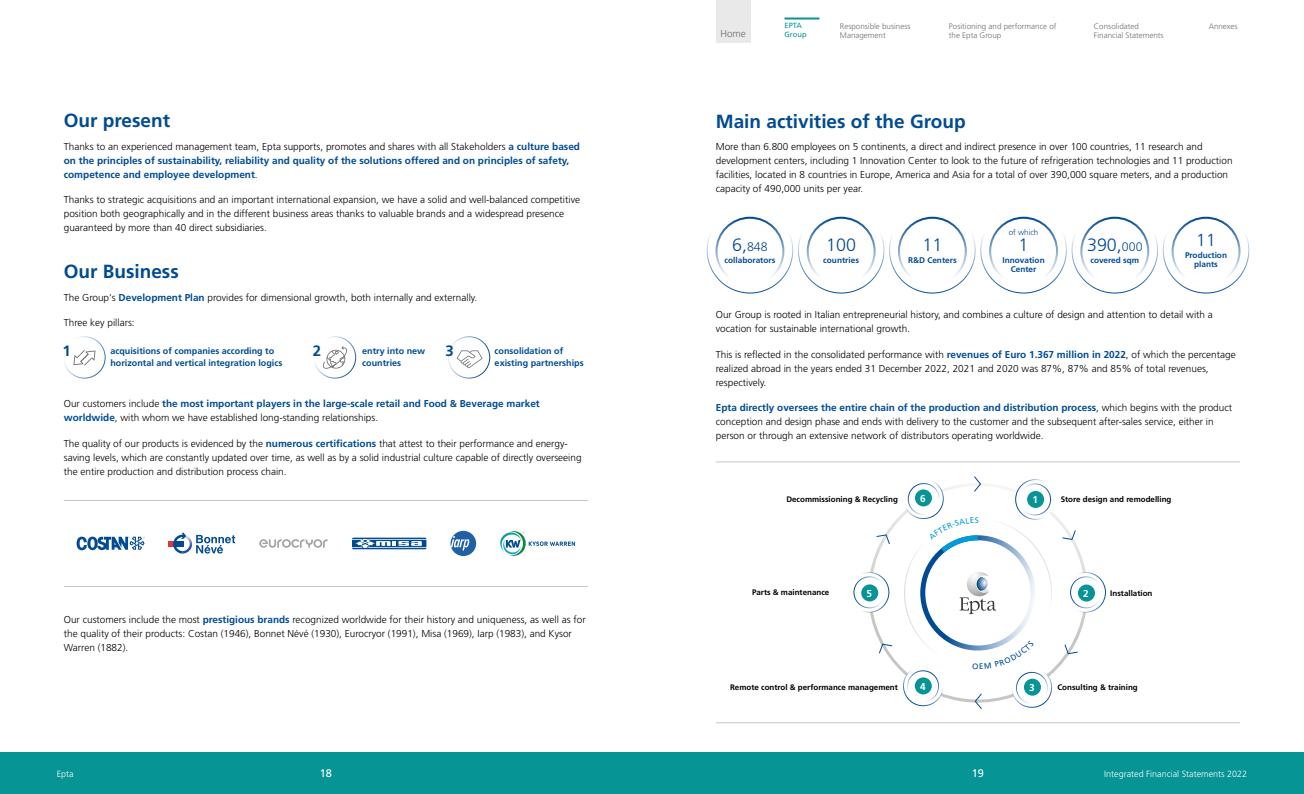
<style>
.page{position:relative;width:1304px;height:794px;background:#fff}
.page>*{position:absolute;margin:0;border:0;box-sizing:border-box;transform-origin:0 0}
.t1{font:700 19px "Frutiger LT Std";color:#004b93}
.t2{font:300 17.9px "Frutiger LT Std";color:#004b93}
.t3{font:300 17.5px "Frutiger LT Std";color:#004b93}
.t4{font:700 15px "Frutiger LT Std";color:#004b93}
.t5{font:300 12.4px "Frutiger LT Std";color:#004b93}
.t6{font:11px "Frutiger";color:#fff}
.t7{font:300 10px/14px "Frutiger LT Std";color:#000}
.t8{font:700 10px/14px "Frutiger LT Std";color:#004b93}
.t9{font:700 10px "Frutiger LT Std";color:#fff}
.t10{font:300 10px "Frutiger";color:#706f6f}
.t11{font:700 9px/12px "Frutiger LT Std";color:#004b93}
.t12{font:300 9px "Frutiger LT Std";color:#fff}
.t13{font:700 8.3px/9.5px "Frutiger LT Std";color:#004b93;text-align:center}
.t14{font:700 8px "Frutiger LT Std";color:#000}
.t15{font:300 8px/9.6px "Frutiger";color:#706f6f}
.t16{font:300 7.9px "Frutiger LT Std";color:#004b93}
.t17{font:7.5px/9px "Frutiger LT Std";color:#069494}
.s1{font-weight:300;color:#000}
.s2{font-weight:700;color:#004b93}
.s3{font-size:17.9px}
.s4{font-size:12.4px}
</style>
<div class="page">
<div style="left:0;top:752px;width:1304px;height:42px;background:#069494"></div>
<div style="left:715px;top:217px;width:69px;height:69px;border:2px solid #004b93;border-radius:50%"></div>
<div style="left:807px;top:217px;width:69px;height:69px;border:2px solid #004b93;border-radius:50%"></div>
<div style="left:898px;top:217px;width:69px;height:69px;border:2px solid #004b93;border-radius:50%"></div>
<div style="left:1172px;top:217px;width:68px;height:69px;border:2px solid #004b93;border-radius:50%"></div>
<div style="left:1080px;top:217px;width:69px;height:69px;border:2px solid #004b93;border-radius:50%"></div>
<div style="left:989px;top:217px;width:69px;height:69px;border:2px solid #004b93;border-radius:50%"></div>
<svg style="left:450px;top:531px;width:26px;height:25px"></svg>
<svg style="left:259px;top:539px;width:69px;height:9px"></svg>
<svg style="left:352px;top:537px;width:74px;height:12px"></svg>
<svg style="left:77px;top:536px;width:68px;height:15px"></svg>
<svg style="left:500px;top:531px;width:75px;height:25px"></svg>
<svg style="left:196px;top:535px;width:39px;height:18px"></svg>
<img style="left:186px;top:535px;width:6px;height:18px">
<svg style="left:169px;top:532px;width:17px;height:21px"></svg>
<hr style="left:64px;top:500px;width:524px;height:1px;background:#c6c6c6">
<hr style="left:64px;top:586px;width:524px;height:1px;background:#c6c6c6">
<svg style="left:863px;top:479px;width:223px;height:224px"></svg>
<div style="left:1016px;top:479px;width:39px;height:40px;background:#fff;border-radius:50%"></div>
<svg style="left:1064px;top:570px;width:42px;height:44px"></svg>
<svg style="left:849px;top:572px;width:40px;height:40px"></svg>
<div style="left:1027px;top:491px;width:17px;height:17px;background:#069494;border-radius:50%"></div>
<div style="left:861px;top:584px;width:17px;height:17px;background:#069494;border-radius:50%"></div>
<svg style="left:1061px;top:529px;width:16px;height:11px"></svg>
<svg style="left:875px;top:534px;width:16px;height:11px"></svg>
<svg style="left:878px;top:643px;width:15px;height:11px"></svg>
<svg style="left:1064px;top:643px;width:15px;height:12px"></svg>
<div style="left:920px;top:535px;width:115px;height:115px;border:5px solid #004b93;border-radius:50%"></div>
<svg style="left:960px;top:572px;width:36px;height:42px"></svg>
<hr style="left:716px;top:461px;width:524px;height:1px;background:#c6c6c6">
<hr style="left:716px;top:722px;width:524px;height:1px;background:#c6c6c6">
<div style="left:1016px;top:479px;width:39px;height:40px;border:1px solid #004b93;border-radius:50%"></div>
<div style="left:1019px;top:483px;width:32px;height:32px;border:1px solid #004b93;border-radius:50%"></div>
<div style="left:1066px;top:572px;width:40px;height:40px;border:1px solid #004b93;border-radius:50%"></div>
<div style="left:1070px;top:576px;width:32px;height:32px;border:1px solid #004b93;border-radius:50%"></div>
<svg style="left:900px;top:663px;width:46px;height:44px"></svg>
<div style="left:849px;top:572px;width:40px;height:40px;border:1px solid #004b93;border-radius:50%"></div>
<div style="left:853px;top:576px;width:32px;height:32px;border:1px solid #004b93;border-radius:50%"></div>
<div style="left:1078px;top:584px;width:17px;height:17px;background:#069494;border-radius:50%"></div>
<div style="left:63px;top:336px;width:43px;height:42px;border:1px solid #004b93;border-radius:50%"></div>
<div style="left:314px;top:336px;width:42px;height:42px;border:1px solid #004b93;border-radius:50%"></div>
<div style="left:448px;top:336px;width:42px;height:42px;border:1px solid #004b93;border-radius:50%"></div>
<svg style="left:73px;top:350px;width:23px;height:15px"></svg>
<svg style="left:457px;top:350px;width:26px;height:18px"></svg>
<svg style="left:323px;top:346px;width:24px;height:23px"></svg>
<hr style="left:784px;top:18px;width:35px;height:2px;background:#069494">
<div style="left:716px;top:0;width:35px;height:43px;background:#e9e9e9"></div>
<svg style="left:901px;top:476px;width:82px;height:81px"></svg>
<svg style="left:972px;top:640px;width:82px;height:69px"></svg>
<h1 class="t1" style="left:64px;top:110px;width:108px">Our present</h1>
<p class="t8" style="left:64px;top:139px;width:518px"><span class="s1">Thanks to an experienced management team, Epta supports, promotes and shares with all Stakeholders</span> a culture based on the principles of sustainability, reliability and quality of the solutions offered and on principles of safety, competence and employee development<span class="s1">.</span></p>
<p class="t7" style="left:64px;top:193px;width:518px">Thanks to strategic acquisitions and an important international expansion, we have a solid and well-balanced competitive position both geographically and in the different business areas thanks to valuable brands and a widespread presence guaranteed by more than 40 direct subsidiaries.</p>
<h1 class="t1" style="left:64px;top:260px;width:117px">Our Business</h1>
<p class="t7" style="left:64px;top:290px;width:415px">The Group's <span class="s2">Development Plan</span> provides for dimensional growth, both internally and externally.</p>
<p class="t7" style="left:64px;top:315px;width:72px">Three key pillars:</p>
<h3 class="t4" style="left:313px;top:342px;width:10px">2</h3>
<h3 class="t4" style="left:446px;top:342px;width:10px">3</h3>
<h3 class="t4" style="left:62px;top:342px;width:10px">1</h3>
<p class="t11" style="left:362px;top:345px;width:65px">entry into new countries</p>
<p class="t11" style="left:495px;top:345px;width:91px">consolidation of existing partnerships</p>
<p class="t11" style="left:110px;top:345px;width:174px">acquisitions of companies according to horizontal and vertical integration logics</p>
<p class="t8" style="left:64px;top:397px;width:478px"><span class="s1">Our customers include</span> the most important players in the large-scale retail and Food &amp; Beverage market worldwide<span class="s1">, with whom we have established long-standing relationships.</span></p>
<p class="t7" style="left:64px;top:436px;width:519px">The quality of our products is evidenced by the <span class="s2">numerous certifications</span> that attest to their performance and energy&shy;saving levels, which are constantly updated over time, as well as by a solid industrial culture capable of directly overseeing the entire production and distribution process chain.</p>
<p class="t7" style="left:64px;top:613px;width:523px">Our customers include the most <span class="s2">prestigious brands</span> recognized worldwide for their history and uniqueness, as well as for the quality of their products: Costan (1946), Bonnet Névé (1930), Eurocryor (1991), Misa (1969), Iarp (1983), and Kysor<br>Warren (1882).</p>
<p class="t10" style="left:720px;top:28px;width:27px">Home</p>
<p class="t17" style="left:784px;top:21px;width:24px">EPTA<br>Group</p>
<p class="t15" style="left:840px;top:21px;width:72px">Responsible business<br>Management</p>
<p class="t15" style="left:949px;top:21px;width:109px">Positioning and performance of the Epta Group</p>
<p class="t15" style="left:1094px;top:21px;width:71px">Consolidated<br>Financial Statements</p>
<p class="t15" style="left:1209px;top:21px;width:30px">Annexes</p>
<h1 class="t1" style="left:716px;top:110px;width:251px">Main activities of the Group</h1>
<p class="t7" style="left:716px;top:140px;width:518px">More than 6.800 employees on 5 continents, a direct and indirect presence in over 100 countries, 11 research and development centers, including 1 Innovation Center to look to the future of refrigeration technologies and 11 production facilities, located in 8 countries in Europe, America and Asia for a total of over 390,000 square meters, and a production capacity of 490,000 units per year.</p>
<p class="t5" style="left:732px;top:239px;width:37px"><span class="s3">6,</span>848</p>
<p class="t13" style="left:724px;top:255px;width:52px">collaborators</p>
<h2 class="t2" style="left:826px;top:234px;width:31px">100</h2>
<p class="t13" style="left:823px;top:255px;width:37px">countries</p>
<h2 class="t2" style="left:922px;top:234px;width:21px">11</h2>
<p class="t13" style="left:908px;top:255px;width:50px">R&amp;D Centers</p>
<p class="t16" style="left:1009px;top:228px;width:31px">of which</p>
<h2 class="t2" style="left:1019px;top:234px;width:11px">1</h2>
<p class="t13" style="left:1002px;top:255px;width:44px">Innovation<br>Center</p>
<h2 class="t2" style="left:1087px;top:234px;width:57px">390,<span class="s4">000</span></h2>
<p class="t13" style="left:1090px;top:255px;width:50px">covered sqm</p>
<h3 class="t3" style="left:1196px;top:230px;width:21px">11</h3>
<p class="t13" style="left:1185px;top:250px;width:44px">Production plants</p>
<p class="t7" style="left:716px;top:308px;width:499px">Our Group is rooted in Italian entrepreneurial history, and combines a culture of design and attention to detail with a vocation for sustainable international growth.</p>
<p class="t7" style="left:716px;top:347px;width:521px">This is reflected in the consolidated performance with <span class="s2">revenues of Euro 1.367 million in 2022</span>, of which the percentage realized abroad in the years ended 31 December 2022, 2021 and 2020 was 87%, 87% and 85% of total revenues, respectively.</p>
<p class="t7" style="left:716px;top:401px;width:518px"><span class="s2">Epta directly oversees the entire chain of the production and distribution process</span>, which begins with the product conception and design phase and ends with delivery to the customer and the subsequent after-sales service, either in person or through an extensive network of distributors operating worldwide.</p>
<p class="t9" style="left:920px;top:492px;width:7px">6</p>
<p class="t9" style="left:1032px;top:494px;width:7px">1</p>
<p class="t14" style="left:786px;top:494px;width:113px">Decommissioning &amp; Recycling</p>
<p class="t14" style="left:1061px;top:494px;width:112px">Store design and remodelling</p>
<p class="t14" style="left:752px;top:588px;width:79px">Parts &amp; maintenance</p>
<p class="t14" style="left:1110px;top:588px;width:44px">Installation</p>
<p class="t9" style="left:866px;top:587px;width:7px">5</p>
<p class="t9" style="left:1083px;top:587px;width:7px">2</p>
<p class="t9" style="left:920px;top:680px;width:7px">4</p>
<p class="t9" style="left:1029px;top:681px;width:7px">3</p>
<p class="t14" style="left:730px;top:682px;width:169px">Remote control &amp; performance management</p>
<p class="t14" style="left:1057px;top:682px;width:82px">Consulting &amp; training</p>
<p class="t12" style="left:57px;top:768px;width:19px">Epta</p>
<p class="t6" style="left:320px;top:767px;width:14px">18</p>
<p class="t6" style="left:972px;top:767px;width:14px">19</p>
<p class="t12" style="left:1104px;top:768px;width:145px">Integrated Financial Statements 2022</p>
</div>
